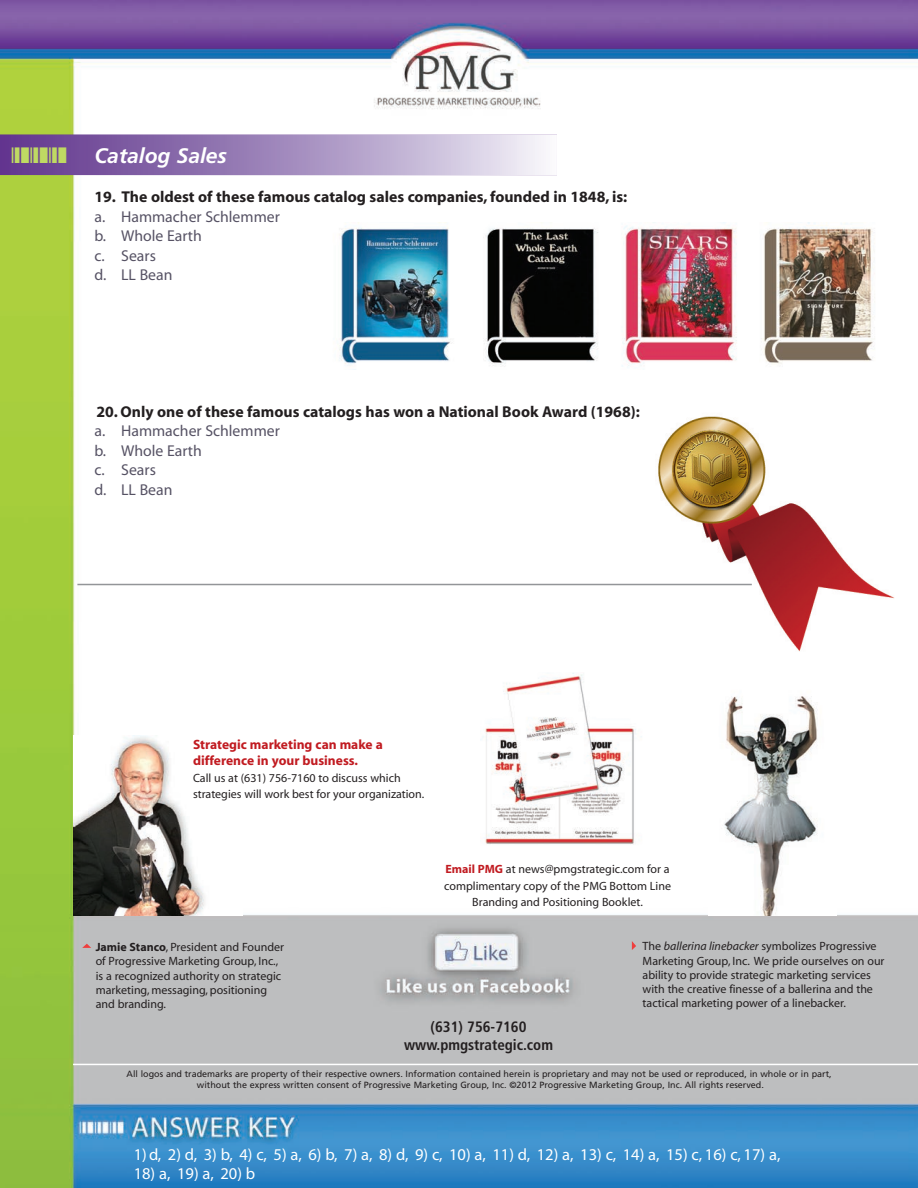
<style>
.page{position:relative;width:918px;height:1188px;background:#fff}
.page>*{position:absolute;margin:0;border:0;box-sizing:border-box;transform-origin:0 0}
.t1{font:22.5px "Zapf Dingbats";color:#bfd963}
.t2{font:italic 700 21px "Frutiger";color:#fff}
.t3{font:16.5px "Myriad";color:#fff}
.t4{font:700 15.75px "Myriad";color:#231f20}
.t5{font:15.75px/19.5px "Myriad";color:#565264}
.t6{font:700 condensed 15px/18px "Frutiger";color:#231f20;text-align:center}
.t7{font:700 13.5px/16.5px "Myriad";color:#c11b21}
.t8{font:12px/14.2px "Myriad";color:#231f20}
.t9{font:9px/10.8px "Frutiger";color:#231f20;text-align:center}
.s1{font-weight:700;color:#c11b21}
.s2{font-weight:700}
.s3{font-style:italic}
</style>
<div class="page">
<img style="left:0;top:0;width:918px;height:1188px">
<img style="left:629px;top:407px;width:272px;height:249px">
<div style="left:0;top:135px;width:557px;height:40px;background:linear-gradient(to right,#5a2d88,#efeef6)"></div>
<hr style="left:73px;top:1064px;width:845px;height:1px;background:#fff">
<img style="left:709px;top:681px;width:128px;height:234px">
<div style="left:481px;top:672px;width:178px;height:221px;background:#fff"></div>
<img style="left:481px;top:673px;width:161px;height:172px">
<div style="left:74px;top:736px;width:168px;height:179px;background:#fff"></div>
<img style="left:74px;top:736px;width:131px;height:179px">
<svg style="left:82px;top:944px;width:9px;height:4px"></svg>
<svg style="left:632px;top:941px;width:4px;height:9px"></svg>
<img style="left:311px;top:223px;width:579px;height:146px">
<hr style="left:77px;top:584px;width:675px;height:1px;background:#939598">
<h1 class="t1" style="left:11px;top:143px;width:58px">❘❙❚❘❙❚❘❙❚</h1>
<h2 class="t2" style="left:94px;top:148px;width:134px">Catalog Sales</h2>
<h3 class="t4" style="left:94px;top:189px;width:534px">19. The oldest of these famous catalog sales companies, founded in 1848, is:</h3>
<h3 class="t5" style="left:94px;top:208px;width:187px">a. Hammacher Schlemmer b. Whole Earth<br>c. Sears<br>d. LL Bean</h3>
<h3 class="t4" style="left:96px;top:404px;width:545px">20. Only one of these famous catalogs has won a National Book Award (1968):</h3>
<h3 class="t5" style="left:94px;top:422px;width:187px">a. Hammacher Schlemmer b. Whole Earth<br>c. Sears<br>d. LL Bean</h3>
<p class="t7" style="left:193px;top:736px;width:191px">Strategic marketing can make a difference in your business.</p>
<p class="t8" style="left:193px;top:770px;width:233px;line-height:16.5px">Call us at (631) 756-7160 to discuss which strategies will work best for your organization.</p>
<p class="t8" style="left:444px;top:862px;width:228px;line-height:16.5px;text-align:center"><span class="s1">Email PMG</span> at news@pmgstrategic.com for a complimentary copy of the PMG Bottom Line<br>Branding and Positioning Booklet.</p>
<p class="t8" style="left:96px;top:940px;width:190px"><span class="s2">Jamie Stanco</span>, President and Founder of Progressive Marketing Group, Inc., is a recognized authority on strategic marketing, messaging, positioning and branding.</p>
<p class="t8" style="left:643px;top:940px;width:243px">The <span class="s3">ballerina linebacker</span> symbolizes Progressive Marketing Group, Inc. We pride ourselves on our ability to provide strategic marketing services with the creative finesse of a ballerina and the tactical marketing power of a linebacker.</p>
<p class="t6" style="left:404px;top:1019px;width:150px">(631) 756-7160 www.pmgstrategic.com</p>
<p class="t9" style="left:127px;top:1069px;width:707px">All logos and trademarks are property of their respective owners. Information contained herein is proprietary and may not be used or reproduced, in whole or in part, without the express written consent of Progressive Marketing Group, Inc. ©2012 Progressive Marketing Group, Inc. All rights reserved.</p>
<h3 class="t3" style="left:134px;top:1146px;width:648px">1) d, 2) d, 3) b, 4) c, 5) a, 6) b, 7) a, 8) d, 9) c, 10) a, 11) d, 12) a, 13) c, 14) a, 15) c, 16) c, 17) a,</h3>
<h3 class="t3" style="left:134px;top:1165px;width:123px">18) a, 19) a, 20) b</h3>
</div>
